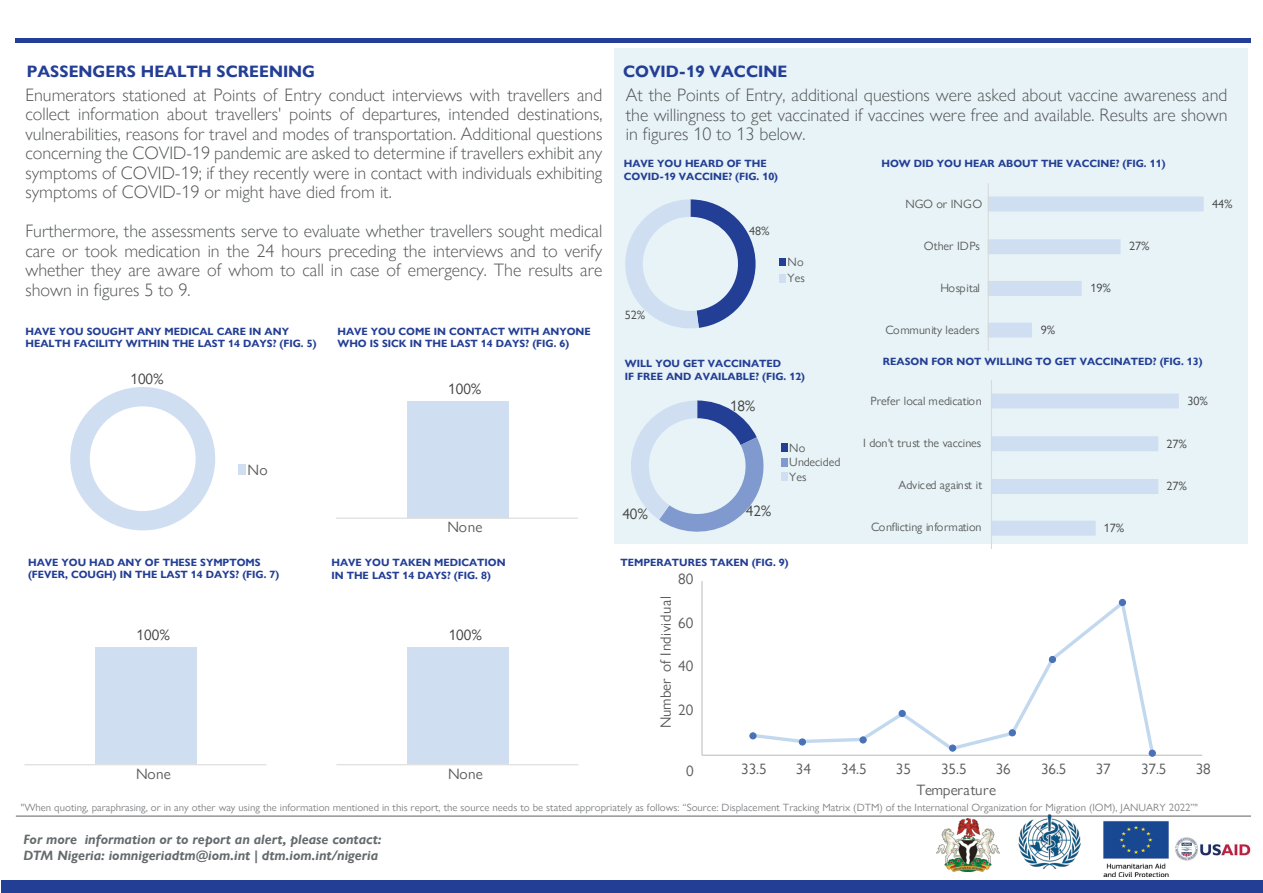
<style>
.page{position:relative;width:1263px;height:893px;background:#fff}
.page>*{position:absolute;margin:0;border:0;box-sizing:border-box;transform-origin:0 0}
.t1{font:300 18px/19.5px "Gill Sans Nova";color:#515455;text-align:justify}
.t2{font:700 16.5px "Gill Sans Nova";color:#233e95}
.t3{font:15px "Gill Sans Nova";letter-spacing:-.005em;color:#595a5a}
.t4{font:15px "Gill Sans Nova";color:#414141}
.t5{font:15px "Gill Sans Nova";letter-spacing:.015em;color:#595a5a}
.t6{font:italic 700 13.5px/16.2px "Gill Sans Nova";color:#656a6c}
.t7{font:12px/14.7px "Gill Sans Nova";color:#595a5a}
.t8{font:12px "Gill Sans Nova";letter-spacing:-.005em;color:#414141}
.t9{font:12px "Gill Sans Nova";letter-spacing:.02em;color:#595a5a}
.t10{font:700 10.5px/12.6px "Gill Sans Nova";color:#233e95}
.t11{font:10.5px "Gill Sans Nova";color:#808285}
</style>
<div class="page">
<hr style="left:16px;top:38px;width:1235px;height:4px;background:#233e95">
<hr style="left:16px;top:815px;width:1235px;height:2px;background:#939597">
<div style="left:2px;top:880px;width:1261px;height:13px;background:#233e95"></div>
<img style="left:936px;top:818px;width:63px;height:54px">
<img style="left:1018px;top:814px;width:62px;height:55px">
<div style="left:614px;top:48px;width:633px;height:496px;background:#e8f3f7"></div>
<img style="left:1103px;top:821px;width:66px;height:55px">
<img style="left:1175px;top:837px;width:76px;height:24px">
<svg style="left:70px;top:387px;width:145px;height:143px"></svg>
<div style="left:238px;top:465px;width:8px;height:10px;background:#d0def2"></div>
<div style="left:407px;top:401px;width:101px;height:117px;background:#d0def2"></div>
<hr style="left:336px;top:518px;width:242px;height:1px;background:#dad9d9">
<div style="left:95px;top:647px;width:101px;height:117px;background:#d0def2"></div>
<hr style="left:24px;top:764px;width:242px;height:1px;background:#dad9d9">
<div style="left:407px;top:647px;width:101px;height:117px;background:#d0def2"></div>
<hr style="left:336px;top:764px;width:242px;height:1px;background:#dad9d9">
<hr style="left:701px;top:581px;width:1px;height:174px;background:#bfbfbf">
<hr style="left:702px;top:755px;width:500px;height:1px;background:#bfbfbf">
<svg style="left:748px;top:598px;width:408px;height:158px"></svg>
<svg style="left:750px;top:734px;width:6px;height:5px"></svg>
<div style="left:749px;top:732px;width:8px;height:7px;border:1px solid #4971b8;border-radius:50%"></div>
<svg style="left:799px;top:739px;width:5px;height:6px"></svg>
<div style="left:799px;top:738px;width:7px;height:8px;border:1px solid #4971b8;border-radius:50%"></div>
<svg style="left:860px;top:738px;width:6px;height:5px"></svg>
<div style="left:859px;top:736px;width:8px;height:7px;border:1px solid #4971b8;border-radius:50%"></div>
<svg style="left:899px;top:710px;width:6px;height:5px"></svg>
<div style="left:898px;top:710px;width:8px;height:7px;border:1px solid #4971b8;border-radius:50%"></div>
<div style="left:949px;top:745px;width:7px;height:6px;background:#4971b8;border-radius:50%"></div>
<div style="left:949px;top:744px;width:7px;height:8px;border:1px solid #4971b8;border-radius:50%"></div>
<svg style="left:1009px;top:730px;width:6px;height:6px"></svg>
<div style="left:1009px;top:729px;width:7px;height:7px;border:1px solid #4971b8;border-radius:50%"></div>
<div style="left:1049px;top:656px;width:6px;height:7px;background:#4971b8;border-radius:50%"></div>
<div style="left:1049px;top:656px;width:7px;height:7px;border:1px solid #4971b8;border-radius:50%"></div>
<svg style="left:1119px;top:599px;width:6px;height:6px"></svg>
<div style="left:1119px;top:599px;width:7px;height:7px;border:1px solid #4971b8;border-radius:50%"></div>
<svg style="left:1149px;top:750px;width:6px;height:6px"></svg>
<div style="left:1149px;top:750px;width:7px;height:7px;border:1px solid #4971b8;border-radius:50%"></div>
<svg style="left:625px;top:199px;width:130px;height:129px"></svg>
<div style="left:779px;top:258px;width:7px;height:8px;background:#233e95"></div>
<div style="left:779px;top:274px;width:7px;height:8px;background:#d0def2"></div>
<svg style="left:631px;top:400px;width:133px;height:132px"></svg>
<div style="left:781px;top:443px;width:6px;height:9px;background:#233e95"></div>
<div style="left:781px;top:458px;width:6px;height:9px;background:#8099ce"></div>
<div style="left:781px;top:472px;width:6px;height:9px;background:#d0def2"></div>
<svg style="left:989px;top:197px;width:215px;height:141px"></svg>
<hr style="left:988px;top:183px;width:1px;height:168px;background:#dad9d9">
<svg style="left:992px;top:393px;width:187px;height:143px"></svg>
<hr style="left:991px;top:380px;width:1px;height:169px;background:#dad9d9">
<p class="t2" style="left:27px;top:61px;width:290px">PASSENGERS HEALTH SCREENING</p>
<p class="t1" style="left:25px;top:85px;width:578px">Enumerators stationed at Points of Entry conduct interviews with travellers and collect information about travellers' points of departures, intended destinations, vulnerabilities, reasons for travel and modes of transportation. Additional questions concerning the COVID-19 pandemic are asked to determine if travellers exhibit any symptoms of COVID-19; if they recently were in contact with individuals exhibiting symptoms of COVID-19 or might have died from it.</p>
<p class="t1" style="left:25px;top:221px;width:578px">Furthermore, the assessments serve to evaluate whether travellers sought medical care or took medication in the 24 hours preceding the interviews and to verify whether they are aware of whom to call in case of emergency. The results are shown in figures 5 to 9.</p>
<p class="t10" style="left:26px;top:325px;width:292px">HAVE YOU SOUGHT ANY MEDICAL CARE IN ANY<br>HEALTH FACILITY WITHIN THE LAST 14 DAYS? (FIG. 5)</p>
<p class="t10" style="left:337px;top:325px;width:255px">HAVE YOU COME IN CONTACT WITH ANYONE<br>WHO IS SICK IN THE LAST 14 DAYS? (FIG. 6)</p>
<p class="t4" style="left:131px;top:369px;width:35px">100%</p>
<p class="t3" style="left:248px;top:461px;width:22px">No</p>
<p class="t10" style="left:28px;top:556px;width:253px">HAVE YOU HAD ANY OF THESE SYMPTOMS (FEVER, COUGH) IN THE LAST 14 DAYS? (FIG. 7)</p>
<p class="t4" style="left:137px;top:626px;width:35px">100%</p>
<p class="t4" style="left:448px;top:380px;width:35px">100%</p>
<p class="t3" style="left:447px;top:518px;width:36px">None</p>
<p class="t10" style="left:331px;top:556px;width:176px">HAVE YOU TAKEN MEDICATION<br>IN THE LAST 14 DAYS? (FIG. 8)</p>
<p class="t4" style="left:449px;top:626px;width:35px">100%</p>
<p class="t2" style="left:623px;top:61px;width:166px">COVID-19 VACCINE</p>
<p class="t1" style="left:626px;top:85px;width:603px">At the Points of Entry, additional questions were asked about vaccine awareness and the willingness to get vaccinated if vaccines were free and available. Results are shown in figures 10 to 13 below.</p>
<p class="t10" style="left:624px;top:157px;width:156px">HAVE YOU HEARD OF THE<br>COVID-19 VACCINE? (FIG. 10)</p>
<p class="t10" style="left:881px;top:158px;width:286px">HOW DID YOU HEAR ABOUT THE VACCINE? (FIG. 11)</p>
<p class="t8" style="left:625px;top:308px;width:22px">52%</p>
<p class="t8" style="left:749px;top:224px;width:22px">48%</p>
<p class="t7" style="left:787px;top:254px;width:19px;line-height:16px">No<br>Yes</p>
<p class="t7" style="left:905px;top:196px;width:78px">NGO or INGO</p>
<p class="t7" style="left:924px;top:238px;width:58px">Other IDPs</p>
<p class="t8" style="left:1129px;top:239px;width:22px">27%</p>
<p class="t7" style="left:940px;top:280px;width:41px">Hospital</p>
<p class="t8" style="left:1090px;top:281px;width:22px">19%</p>
<p class="t7" style="left:885px;top:322px;width:96px">Community leaders</p>
<p class="t8" style="left:1041px;top:323px;width:16px">9%</p>
<p class="t10" style="left:625px;top:357px;width:182px">WILL YOU GET VACCINATED<br>IF FREE AND AVAILABLE? (FIG. 12)</p>
<p class="t10" style="left:883px;top:356px;width:321px">REASON FOR NOT WILLING TO GET VACCINATED? (FIG. 13)</p>
<p class="t8" style="left:1212px;top:197px;width:22px">44%</p>
<p class="t4" style="left:730px;top:397px;width:27px">18%</p>
<p class="t4" style="left:622px;top:504px;width:27px">40%</p>
<p class="t4" style="left:746px;top:502px;width:27px">42%</p>
<p class="t7" style="left:789px;top:440px;width:53px">No<br>Undecided<br>Yes</p>
<p class="t10" style="left:620px;top:556px;width:170px">TEMPERATURES TAKEN (FIG. 9)</p>
<p class="t3" style="left:678px;top:570px;width:17px">80</p>
<p class="t5" style="left:656px;top:728px;width:133px;rotate:-90deg">Number of Individual</p>
<p class="t3" style="left:678px;top:613px;width:17px">60</p>
<p class="t3" style="left:678px;top:657px;width:17px">40</p>
<p class="t3" style="left:678px;top:700px;width:17px">20</p>
<p class="t7" style="left:871px;top:393px;width:113px">Prefer local medication</p>
<p class="t7" style="left:863px;top:435px;width:120px">I don't trust the vaccines</p>
<p class="t9" style="left:898px;top:478px;width:85px">Adviced against it</p>
<p class="t7" style="left:871px;top:520px;width:112px">Conflicting information</p>
<p class="t8" style="left:1104px;top:521px;width:22px">17%</p>
<p class="t8" style="left:1187px;top:394px;width:22px">30%</p>
<p class="t8" style="left:1166px;top:436px;width:22px">27%</p>
<p class="t8" style="left:1166px;top:478px;width:22px">27%</p>
<p class="t3" style="left:136px;top:764px;width:36px">None</p>
<p class="t3" style="left:448px;top:764px;width:36px">None</p>
<p class="t3" style="left:686px;top:762px;width:9px">0</p>
<p class="t3" style="left:741px;top:760px;width:27px">33.5</p>
<p class="t3" style="left:796px;top:760px;width:17px">34</p>
<p class="t3" style="left:841px;top:760px;width:27px">34.5</p>
<p class="t3" style="left:896px;top:760px;width:17px">35</p>
<p class="t3" style="left:941px;top:760px;width:27px">35.5</p>
<p class="t3" style="left:996px;top:760px;width:17px">36</p>
<p class="t3" style="left:1041px;top:760px;width:27px">36.5</p>
<p class="t3" style="left:1096px;top:760px;width:17px">37</p>
<p class="t3" style="left:1141px;top:760px;width:27px">37.5</p>
<p class="t3" style="left:1196px;top:760px;width:17px">38</p>
<p class="t3" style="left:916px;top:781px;width:81px">Temperature</p>
<p class="t11" style="left:21px;top:801px;width:1178px">"When quoting, paraphrasing, or in any other way using the information mentioned in this report, the source needs to be stated appropriately as follows: “Source: Displacement Tracking Matrix (DTM) of the International Organization for Migration (IOM), JANUARY 2022”"</p>
<p class="t6" style="left:24px;top:831px;width:359px">For more information or to report an alert, please contact:<br>DTM Nigeria: iomnigeriadtm@iom.int | dtm.iom.int/nigeria</p>
</div>
